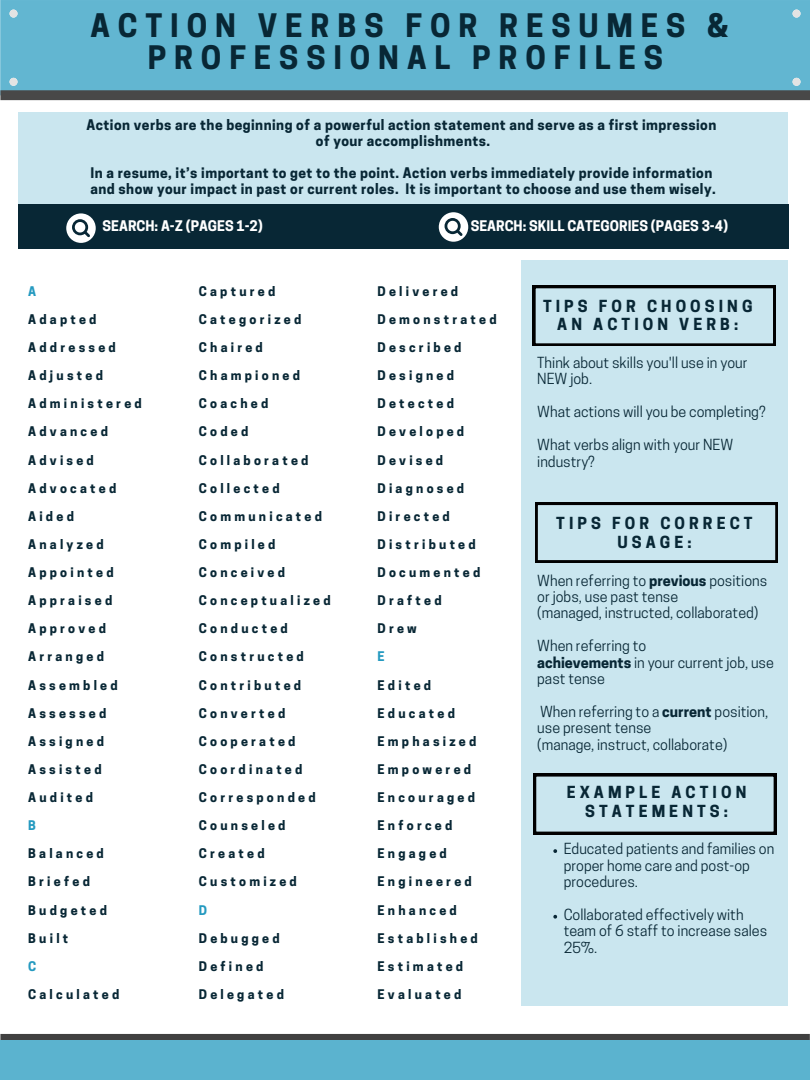
<style>
.page{position:relative;width:810px;height:1080px;background:#fff}
.page>*{position:absolute;margin:0;border:0;box-sizing:border-box;transform-origin:0 0}
.t1{font:700 30.38px/32.4px "Cooper Hewitt";letter-spacing:.26em;color:#082735;text-align:center}
.t2{font:700 15.62px/18.8px "Cooper Hewitt";letter-spacing:.26em;color:#082735;text-align:center}
.t3{font:14.38px/16.4px "Cooper Hewitt";color:#082735}
.t4{font:700 13.75px/15.9px "Cooper Hewitt";letter-spacing:.035em;color:#082735;text-align:center}
.t5{font:700 13.75px "Cooper Hewitt";color:#fff}
.t6{font:700 12.5px "Cooper Hewitt";letter-spacing:.26em;color:#082735}
.t7{font:700 12.5px "Cooper Hewitt";color:#259ac0}
.s1{font-weight:700}
</style>
<div class="page">
<div style="left:522px;top:261px;width:266px;height:745px;background:#cae6ef"></div>
<div style="left:0;top:1034px;width:810px;height:7px;background:#404040"></div>
<div style="left:0;top:1041px;width:810px;height:39px;background:#5bb3cf"></div>
<div style="left:0;top:0;width:810px;height:90px;background:#62b6d1"></div>
<div style="left:10px;top:10px;width:8px;height:8px;background:#e3e3e3;border-radius:50%"></div>
<div style="left:793px;top:10px;width:8px;height:8px;background:#e3e3e3;border-radius:50%"></div>
<div style="left:793px;top:78px;width:8px;height:8px;background:#e3e3e3;border-radius:50%"></div>
<div style="left:10px;top:78px;width:8px;height:8px;background:#e3e3e3;border-radius:50%"></div>
<div style="left:0;top:90px;width:810px;height:10px;background:#484848"></div>
<div style="left:18px;top:113px;width:770px;height:123px;background:#cae6ef"></div>
<svg style="left:533px;top:286px;width:243px;height:60px"></svg>
<svg style="left:535px;top:502px;width:243px;height:61px"></svg>
<svg style="left:533px;top:774px;width:243px;height:60px"></svg>
<div style="left:18px;top:205px;width:770px;height:44px;background:#082735"></div>
<svg style="left:66px;top:213px;width:30px;height:30px"></svg>
<svg style="left:553px;top:849px;width:4px;height:4px"></svg>
<svg style="left:553px;top:915px;width:4px;height:4px"></svg>
<svg style="left:439px;top:212px;width:29px;height:30px"></svg>
<p class="t1" style="left:90px;top:13px;width:640px">ACTION VERBS FOR RESUMES &amp;<br>PROFESSIONAL PROFILES</p>
<p class="t4" style="left:87px;top:119px;width:631px">Action verbs are the beginning of a powerful action statement and serve as a first impression of your accomplishments.</p>
<p class="t4" style="left:90px;top:167px;width:627px;text-align:left">In a resume, it’s important to get to the point. Action verbs immediately provide information and show your impact in past or current roles. It is important to choose and use them wisely.</p>
<p class="t5" style="left:103px;top:221px;width:162px">SEARCH: A-Z (PAGES 1-2)</p>
<p class="t5" style="left:471px;top:221px;width:259px">SEARCH: SKILL CATEGORIES (PAGES 3-4)</p>
<p class="t7" style="left:28px;top:286px;width:10px">A</p>
<p class="t6" style="left:28px;top:315px;width:70px">Adapted</p>
<p class="t6" style="left:28px;top:343px;width:89px">Addressed</p>
<p class="t6" style="left:28px;top:371px;width:76px">Adjusted</p>
<p class="t6" style="left:28px;top:399px;width:115px">Administered</p>
<p class="t6" style="left:28px;top:427px;width:81px">Advanced</p>
<p class="t6" style="left:28px;top:455px;width:67px">Advised</p>
<p class="t6" style="left:28px;top:483px;width:90px">Advocated</p>
<p class="t6" style="left:28px;top:511px;width:47px">Aided</p>
<p class="t6" style="left:28px;top:540px;width:77px">Analyzed</p>
<p class="t6" style="left:28px;top:568px;width:87px">Appointed</p>
<p class="t6" style="left:28px;top:596px;width:86px">Appraised</p>
<p class="t6" style="left:28px;top:624px;width:79px">Approved</p>
<p class="t6" style="left:28px;top:652px;width:77px">Arranged</p>
<p class="t6" style="left:28px;top:680px;width:91px">Assembled</p>
<p class="t6" style="left:28px;top:708px;width:80px">Assessed</p>
<p class="t6" style="left:28px;top:736px;width:77px">Assigned</p>
<p class="t6" style="left:28px;top:765px;width:75px">Assisted</p>
<p class="t6" style="left:28px;top:793px;width:66px">Audited</p>
<p class="t7" style="left:28px;top:821px;width:9px">B</p>
<p class="t6" style="left:28px;top:849px;width:77px">Balanced</p>
<p class="t6" style="left:28px;top:877px;width:63px">Briefed</p>
<p class="t6" style="left:28px;top:905px;width:80px">Budgeted</p>
<p class="t6" style="left:28px;top:933px;width:42px">Built</p>
<p class="t7" style="left:28px;top:961px;width:10px">C</p>
<p class="t6" style="left:28px;top:990px;width:93px">Calculated</p>
<p class="t6" style="left:199px;top:286px;width:78px">Captured</p>
<p class="t6" style="left:199px;top:315px;width:104px">Categorized</p>
<p class="t6" style="left:199px;top:343px;width:66px">Chaired</p>
<p class="t6" style="left:199px;top:371px;width:103px">Championed</p>
<p class="t6" style="left:199px;top:399px;width:71px">Coached</p>
<p class="t6" style="left:199px;top:427px;width:51px">Coded</p>
<p class="t6" style="left:199px;top:455px;width:111px">Collaborated</p>
<p class="t6" style="left:199px;top:483px;width:82px">Collected</p>
<p class="t6" style="left:199px;top:511px;width:125px">Communicated</p>
<p class="t6" style="left:199px;top:540px;width:78px">Compiled</p>
<p class="t6" style="left:199px;top:568px;width:88px">Conceived</p>
<p class="t6" style="left:199px;top:596px;width:133px">Conceptualized</p>
<p class="t6" style="left:199px;top:624px;width:91px">Conducted</p>
<p class="t6" style="left:199px;top:652px;width:107px">Constructed</p>
<p class="t6" style="left:199px;top:680px;width:104px">Contributed</p>
<p class="t6" style="left:199px;top:708px;width:88px">Converted</p>
<p class="t6" style="left:199px;top:736px;width:98px">Cooperated</p>
<p class="t6" style="left:199px;top:765px;width:105px">Coordinated</p>
<p class="t6" style="left:199px;top:793px;width:118px">Corresponded</p>
<p class="t6" style="left:199px;top:821px;width:88px">Counseled</p>
<p class="t6" style="left:199px;top:849px;width:67px">Created</p>
<p class="t6" style="left:199px;top:877px;width:100px">Customized</p>
<p class="t7" style="left:199px;top:905px;width:10px">D</p>
<p class="t6" style="left:199px;top:933px;width:82px">Debugged</p>
<p class="t6" style="left:199px;top:961px;width:66px">Defined</p>
<p class="t6" style="left:199px;top:990px;width:87px">Delegated</p>
<p class="t6" style="left:378px;top:286px;width:82px">Delivered</p>
<p class="t6" style="left:378px;top:315px;width:121px">Demonstrated</p>
<p class="t6" style="left:378px;top:343px;width:85px">Described</p>
<p class="t6" style="left:378px;top:371px;width:78px">Designed</p>
<p class="t6" style="left:378px;top:399px;width:78px">Detected</p>
<p class="t6" style="left:378px;top:427px;width:88px">Developed</p>
<p class="t6" style="left:378px;top:455px;width:67px">Devised</p>
<p class="t6" style="left:378px;top:483px;width:88px">Diagnosed</p>
<p class="t6" style="left:378px;top:511px;width:74px">Directed</p>
<p class="t6" style="left:378px;top:540px;width:100px">Distributed</p>
<p class="t6" style="left:378px;top:568px;width:104px">Documented</p>
<p class="t6" style="left:378px;top:596px;width:66px">Drafted</p>
<p class="t6" style="left:378px;top:624px;width:41px">Drew</p>
<p class="t7" style="left:378px;top:652px;width:9px">E</p>
<p class="t6" style="left:378px;top:680px;width:55px">Edited</p>
<p class="t6" style="left:378px;top:708px;width:79px">Educated</p>
<p class="t6" style="left:378px;top:736px;width:100px">Emphasized</p>
<p class="t6" style="left:378px;top:765px;width:95px">Empowered</p>
<p class="t6" style="left:378px;top:793px;width:99px">Encouraged</p>
<p class="t6" style="left:378px;top:821px;width:76px">Enforced</p>
<p class="t6" style="left:378px;top:849px;width:71px">Engaged</p>
<p class="t6" style="left:378px;top:877px;width:96px">Engineered</p>
<p class="t6" style="left:378px;top:905px;width:81px">Enhanced</p>
<p class="t6" style="left:378px;top:933px;width:102px">Established</p>
<p class="t6" style="left:378px;top:961px;width:87px">Estimated</p>
<p class="t6" style="left:378px;top:990px;width:85px">Evaluated</p>
<h1 class="t2" style="left:543px;top:298px;width:211px">TIPS FOR CHOOSING<br>AN ACTION VERB:</h1>
<p class="t3" style="left:537px;top:356px;width:212px">Think about skills you'll use in your<br>NEW job.</p>
<p class="t3" style="left:537px;top:405px;width:230px">What actions will you be completing?</p>
<p class="t3" style="left:537px;top:438px;width:198px">What verbs align with your NEW industry?</p>
<h1 class="t2" style="left:556px;top:516px;width:198px">TIPS FOR CORRECT<br>USAGE:</h1>
<p class="t3" style="left:537px;top:574px;width:232px">When referring to <span class="s1">previous</span> positions or jobs, use past tense<br>(managed, instructed, collaborated)</p>
<p class="t3" style="left:537px;top:639px;width:238px">When referring to<br><span class="s1">achievements</span> in your current job, use past tense</p>
<p class="t3" style="left:537px;top:705px;width:232px">When referring to a <span class="s1">current</span> position, use present tense<br>(manage, instruct, collaborate)</p>
<h1 class="t2" style="left:567px;top:785px;width:181px">EXAMPLE ACTION<br>STATEMENTS:</h1>
<p class="t3" style="left:564px;top:843px;width:212px">Educated patients and families on proper home care and post-op procedures.</p>
<p class="t3" style="left:564px;top:908px;width:205px">Collaborated effectively with team of 6 staff to increase sales<br>25%.</p>
</div>
